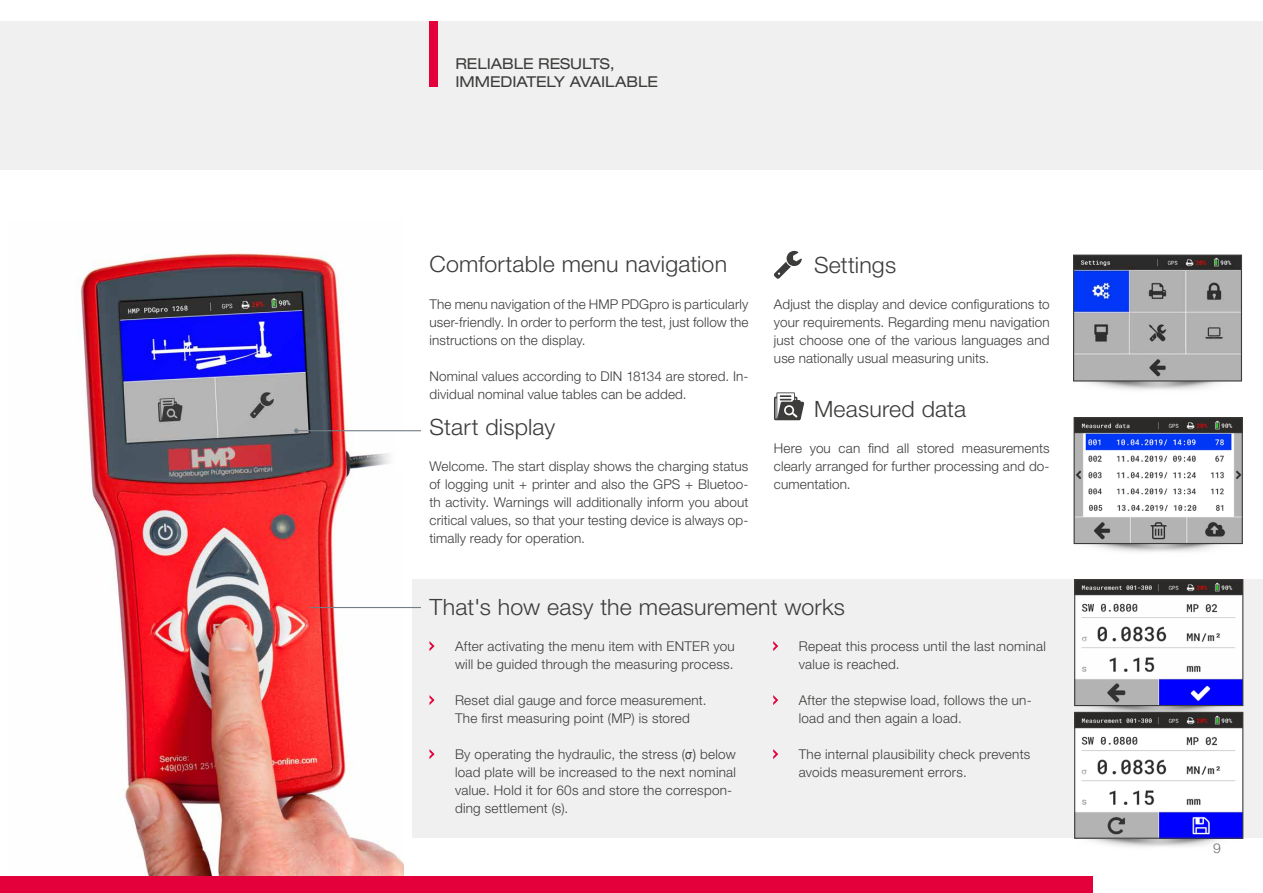
<style>
.page{position:relative;width:1263px;height:893px;background:#fff}
.page>*{position:absolute;margin:0;border:0;box-sizing:border-box;transform-origin:0 0}
.t1{font:300 22.5px "Helvetica Neue LT Std";letter-spacing:.005em;color:#3c3c3b}
.t2{font:expanded 15px/18px "Helvetica Neue LT Std";letter-spacing:-.005em;color:#3c3c3b}
.t3{font:300 13.5px/18px "Helvetica Neue LT Std";letter-spacing:.015em;color:#3c3c3b}
.t4{font:300 13.5px "Helvetica Neue LT Std";color:#706f6f}
.s1{font-family:"Arial Narrow";font-weight:400}
</style>
<div class="page">
<img style="left:76px;top:253px;width:328px;height:623px">
<div style="left:0;top:876px;width:1093px;height:17px;background:#e4003a"></div>
<div style="left:0;top:21px;width:1263px;height:149px;background:#f0f0f0"></div>
<div style="left:412px;top:579px;width:851px;height:259px;background:#f0f0f0"></div>
<img style="left:1076px;top:726px;width:165px;height:121px">
<img style="left:1075px;top:581px;width:168px;height:145px">
<img style="left:1074px;top:419px;width:168px;height:133px">
<img style="left:1073px;top:257px;width:169px;height:133px">
<div style="left:1074px;top:712px;width:169px;height:127px;border:1px solid #3c3c3b"></div>
<div style="left:1074px;top:579px;width:169px;height:127px;border:1px solid #3c3c3b"></div>
<div style="left:1073px;top:417px;width:170px;height:127px;border:1px solid #3c3c3b"></div>
<div style="left:1073px;top:255px;width:169px;height:126px;border:1px solid #3c3c3b"></div>
<svg style="left:773px;top:641px;width:5px;height:10px"></svg>
<svg style="left:773px;top:695px;width:5px;height:10px"></svg>
<svg style="left:773px;top:749px;width:5px;height:10px"></svg>
<svg style="left:429px;top:641px;width:6px;height:10px"></svg>
<svg style="left:429px;top:695px;width:6px;height:10px"></svg>
<svg style="left:429px;top:749px;width:6px;height:10px"></svg>
<svg style="left:774px;top:392px;width:30px;height:28px"></svg>
<div style="left:429px;top:21px;width:9px;height:66px;background:#e4003a"></div>
<svg style="left:774px;top:251px;width:28px;height:28px"></svg>
<svg style="left:357px;top:433px;width:47px;height:40px"></svg>
<hr style="left:310px;top:607px;width:111px;height:1px;background:#737f86">
<hr style="left:296px;top:430px;width:125px;height:1px;background:#737f86">
<svg style="left:294px;top:428px;width:5px;height:5px"></svg>
<p class="t2" style="left:455px;top:55px;width:204px">RELIABLE RESULTS,<br>IMMEDIATELY AVAILABLE</p>
<h1 class="t1" style="left:429px;top:250px;width:299px">Comfortable menu navigation</h1>
<p class="t3" style="left:429px;top:295px;width:320px;text-align:justify">The menu navigation of the HMP PDGpro is particularly user-friendly. In order to perform the test, just follow the instructions on the display.</p>
<p class="t3" style="left:429px;top:367px;width:320px">Nominal values according to DIN 18134 are stored. In&shy;dividual nominal value tables can be added.</p>
<h1 class="t1" style="left:429px;top:413px;width:127px">Start display</h1>
<p class="t3" style="left:429px;top:457px;width:320px;text-align:justify">Welcome. The start display shows the charging status of logging unit + printer and also the GPS + Bluetoo&shy;th activity. Warnings will additionally inform you about critical values, so that your testing device is always op&shy;timally ready for operation.</p>
<h1 class="t1" style="left:814px;top:251px;width:84px">Settings</h1>
<p class="t3" style="left:774px;top:295px;width:277px;text-align:justify">Adjust the display and device configurations to your requirements. Regarding menu navigation just choose one of the various languages and use nationally usual measuring units.</p>
<h1 class="t1" style="left:814px;top:395px;width:154px">Measured data</h1>
<p class="t3" style="left:774px;top:439px;width:277px;text-align:justify">Here you can find all stored measurements clearly arranged for further processing and do&shy;cumentation.</p>
<h1 class="t1" style="left:429px;top:593px;width:417px">That's how easy the measurement works</h1>
<p class="t3" style="left:455px;top:637px;width:281px">After activating the menu item with ENTER you will be guided through the measuring process.</p>
<p class="t3" style="left:455px;top:691px;width:253px">Reset dial gauge and force measurement.<br>The fi rst measuring point (MP) is stored</p>
<p class="t3" style="left:455px;top:745px;width:283px">By operating the hydraulic, the stress (<span class="s1">σ)</span> below load plate will be increased to the next nominal value. Hold it for 60s and store the correspon&shy;ding settlement (s).</p>
<p class="t3" style="left:799px;top:637px;width:249px">Repeat this process until the last nominal value is reached.</p>
<p class="t3" style="left:799px;top:691px;width:234px">After the stepwise load, follows the un&shy;load and then again a load.</p>
<p class="t3" style="left:799px;top:745px;width:233px">The internal plausibility check prevents avoids measurement errors.</p>
<p class="t4" style="left:1213px;top:840px;width:9px">9</p>
</div>
